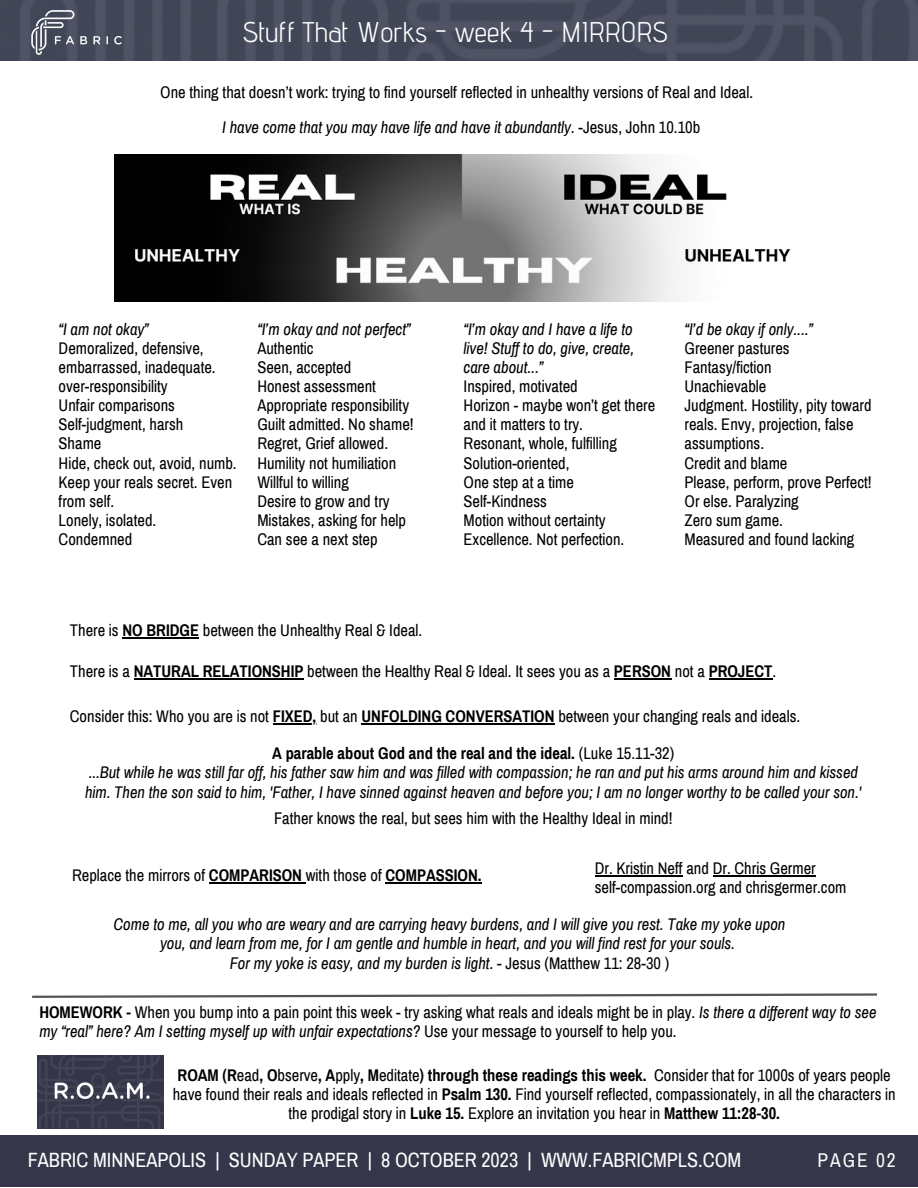
<style>
.page{position:relative;width:918px;height:1188px;background:#fff}
.page>*{position:absolute;margin:0;border:0;box-sizing:border-box;transform-origin:0 0}
.t1{font:28.5px "Advent Pro";color:#fff}
.t2{font:20.25px "Archivo Narrow";color:#fff}
.t3{font:19.5px "Archivo Narrow";letter-spacing:.1em;color:#fafafa}
.t4{font:16.5px/19.2px "Archivo Narrow";color:#000}
.t5{font:italic 16.5px/19.2px "Archivo Narrow";color:#000;text-align:center}
.t6{font:700 16.5px "Archivo Narrow";color:#000}
.s1{font-style:normal}
.s2{font-weight:700}
.s3{font-weight:400}
.s4{font-style:italic}
</style>
<div class="page">
<img style="left:0;top:0;width:918px;height:60px">
<img style="left:28px;top:8px;width:98px;height:49px">
<div style="left:0;top:1136px;width:918px;height:51px;background:#36364a"></div>
<img style="left:37px;top:1055px;width:126px;height:73px">
<svg style="left:32px;top:993px;width:845px;height:5px"></svg>
<img style="left:115px;top:154px;width:675px;height:147px">
<hr style="left:134px;top:678px;width:170px;height:1px;background:#000">
<hr style="left:614px;top:678px;width:57px;height:1px;background:#000">
<hr style="left:709px;top:678px;width:64px;height:1px;background:#000">
<hr style="left:273px;top:723px;width:43px;height:1px;background:#000">
<hr style="left:362px;top:723px;width:193px;height:1px;background:#000">
<hr style="left:209px;top:882px;width:97px;height:1px;background:#000">
<hr style="left:386px;top:882px;width:96px;height:1px;background:#000">
<hr style="left:595px;top:875px;width:88px;height:1px;background:#000">
<hr style="left:713px;top:875px;width:103px;height:1px;background:#000">
<hr style="left:123px;top:637px;width:76px;height:1px;background:#000">
<p class="t1" style="left:243px;top:15px;width:427px">Stuff That Works - week 4 - MIRRORS</p>
<p class="t4" style="left:160px;top:83px;width:595px">One thing that doesn’t work: trying to find yourself reflected in unhealthy versions of Real and Ideal.</p>
<p class="t5" style="left:222px;top:118px;width:480px">I have come that you may have life and have it abundantly. <span class="s1">-Jesus, John 10.10b</span></p>
<p class="t5" style="left:59px;top:320px;width:92px">“I am not okay”</p>
<p class="t4" style="left:59px;top:339px;width:159px">Demoralized, defensive, embarrassed, inadequate.</p>
<p class="t4" style="left:59px;top:377px;width:110px">over-responsibility</p>
<p class="t4" style="left:59px;top:396px;width:118px">Unfair comparisons</p>
<p class="t4" style="left:59px;top:415px;width:126px">Self-judgment, harsh</p>
<p class="t4" style="left:59px;top:434px;width:44px">Shame</p>
<p class="t4" style="left:59px;top:454px;width:180px">Hide, check out, avoid, numb.<br>Keep your reals secret. Even from self.</p>
<p class="t4" style="left:59px;top:511px;width:99px">Lonely, isolated.</p>
<p class="t4" style="left:59px;top:530px;width:75px">Condemned</p>
<p class="t5" style="left:257px;top:320px;width:155px">“I’m okay and not perfect”</p>
<p class="t4" style="left:257px;top:339px;width:58px">Authentic</p>
<p class="t4" style="left:257px;top:358px;width:95px">Seen, accepted</p>
<p class="t4" style="left:257px;top:377px;width:120px">Honest assessment</p>
<p class="t4" style="left:257px;top:396px;width:153px">Appropriate responsibility</p>
<p class="t4" style="left:257px;top:415px;width:158px">Guilt admitted. No shame!</p>
<p class="t4" style="left:257px;top:434px;width:132px">Regret, Grief allowed.</p>
<p class="t4" style="left:257px;top:454px;width:140px">Humility not humiliation</p>
<p class="t4" style="left:257px;top:473px;width:93px">Willful to willing</p>
<p class="t4" style="left:257px;top:492px;width:134px">Desire to grow and try</p>
<p class="t4" style="left:257px;top:511px;width:150px">Mistakes, asking for help</p>
<p class="t4" style="left:257px;top:530px;width:122px">Can see a next step</p>
<p class="t4" style="left:70px;top:621px;width:354px">There is <span class="s2">NO BRIDGE</span> between the Unhealthy Real &amp; Ideal.</p>
<p class="t5" style="left:464px;top:320px;width:172px;text-align:justify">“I’m okay and I have a life to live! Stuff to do, give, create, care about...”</p>
<p class="t4" style="left:464px;top:377px;width:116px">Inspired, motivated</p>
<p class="t4" style="left:464px;top:396px;width:193px">Horizon - maybe won’t get there and it matters to try.</p>
<p class="t4" style="left:464px;top:434px;width:155px">Resonant, whole, fulfilling</p>
<p class="t4" style="left:464px;top:454px;width:107px">Solution-oriented,</p>
<p class="t4" style="left:464px;top:473px;width:112px">One step at a time</p>
<p class="t4" style="left:464px;top:492px;width:85px">Self-Kindness</p>
<p class="t4" style="left:464px;top:511px;width:144px">Motion without certainty</p>
<p class="t4" style="left:464px;top:530px;width:162px">Excellence. Not perfection.</p>
<p class="t5" style="left:685px;top:320px;width:130px">“I’d be okay if only....”</p>
<p class="t4" style="left:685px;top:339px;width:107px">Greener pastures</p>
<p class="t4" style="left:685px;top:358px;width:89px">Fantasy/fiction</p>
<p class="t4" style="left:685px;top:377px;width:83px">Unachievable</p>
<p class="t4" style="left:685px;top:396px;width:189px">Judgment. Hostility, pity toward reals. Envy, projection, false assumptions.</p>
<p class="t4" style="left:685px;top:454px;width:104px">Credit and blame</p>
<p class="t4" style="left:685px;top:473px;width:189px">Please, perform, prove Perfect!<br>Or else. Paralyzing</p>
<p class="t4" style="left:685px;top:511px;width:100px">Zero sum game.</p>
<p class="t4" style="left:685px;top:530px;width:171px">Measured and found lacking</p>
<p class="t4" style="left:70px;top:662px;width:708px">There is a <span class="s2">NATURAL RELATIONSHIP</span> between the Healthy Real &amp; Ideal. It sees you as a <span class="s2">PERSON</span> not a <span class="s2">PROJECT</span>.</p>
<p class="t4" style="left:70px;top:707px;width:732px">Consider this: Who you are is not <span class="s2">FIXED,</span> but an <span class="s2">UNFOLDING CONVERSATION</span> between your changing reals and ideals.</p>
<p class="t6" style="left:272px;top:744px;width:404px">A parable about God and the real and the ideal. <span class="s3">(Luke 15.11-32)</span></p>
<p class="t5" style="left:85px;top:763px;width:778px;text-align:left"><span class="s1">...</span>But while he was still far off, his father saw him and was filled with compassion; he ran and put his arms around him and kissed him. Then the son said to him, 'Father, I have sinned against heaven and before you; I am no longer worthy to be called your son.'</p>
<p class="t4" style="left:274px;top:809px;width:400px">Father knows the real, but sees him with the Healthy Ideal in mind!</p>
<p class="t4" style="left:72px;top:866px;width:411px">Replace the mirrors of <span class="s2">COMPARISON</span> with those of <span class="s2">COMPASSION.</span></p>
<p class="t4" style="left:595px;top:859px;width:222px">Dr. Kristin Neff and Dr. Chris Germer</p>
<p class="t4" style="left:595px;top:878px;width:253px">self-compassion.org and chrisgermer.com</p>
<p class="t5" style="left:114px;top:915px;width:673px">Come to me, all you who are weary and are carrying heavy burdens, and I will give you rest. Take my yoke upon you, and learn from me, for I am gentle and humble in heart, and you will find rest for your souls.</p>
<p class="t5" style="left:230px;top:953px;width:441px">For my yoke is easy, and my burden is light. <span class="s1">- Jesus (Matthew 11: 28-30 )</span></p>
<p class="t4" style="left:39px;top:1003px;width:839px"><span class="s2">HOMEWORK -</span> When you bump into a pain point this week - try asking what reals and ideals might be in play. <span class="s4">Is there a different way to see my “real” here? Am I setting myself up with unfair expectations?</span> Use your message to yourself to help you.</p>
<p class="t4" style="left:173px;top:1065px;width:725px;text-align:center"><span class="s2">ROAM (R</span>ead<span class="s2">, O</span>bserve<span class="s2">, A</span>pply<span class="s2">, M</span>editate<span class="s2">) through these readings this week.</span> Consider that for 1000s of years people have found their reals and ideals reflected in <span class="s2">Psalm 130.</span> Find yourself reflected, compassionately, in all the characters in the prodigal story in <span class="s2">Luke 15.</span> Explore an invitation you hear in <span class="s2">Matthew 11:28-30.</span></p>
<p class="t2" style="left:28px;top:1149px;width:715px">FABRIC MINNEAPOLIS | SUNDAY PAPER | 8 OCTOBER 2023 | WWW.FABRICMPLS.COM</p>
<p class="t3" style="left:817px;top:1150px;width:80px">PAGE 02</p>
</div>
